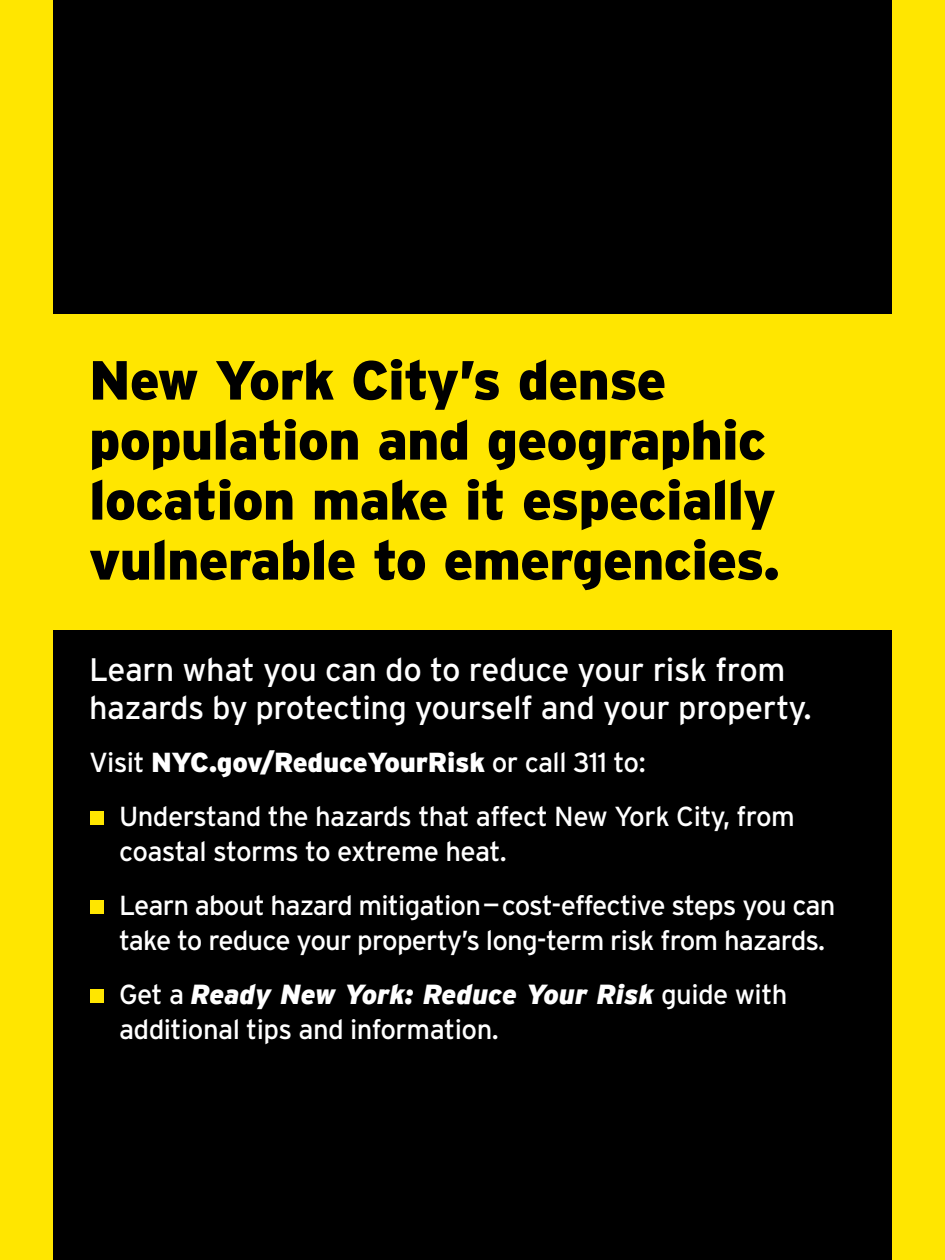
<style>
.page{position:relative;width:945px;height:1260px;background:#000}
.page>*{position:absolute;margin:0;border:0;box-sizing:border-box;transform-origin:0 0}
.t1{font:900 55px/60px "Interstate";letter-spacing:-.015em;color:#000}
.t2{font:32.5px/37.5px "Interstate";letter-spacing:-.015em;color:#fff}
.t3{font:27.5px/53.8px "Interstate";letter-spacing:-.03em;color:#fff}
.s1{font-weight:900}
.s2{font-weight:900;font-style:italic}
</style>
<div class="page">
<div style="left:0;top:315px;width:945px;height:315px;background:#ffe600"></div>
<div style="left:0;top:0;width:53px;height:1260px;background:#ffe600"></div>
<div style="left:892px;top:0;width:53px;height:1260px;background:#ffe600"></div>
<div style="left:90px;top:812px;width:13px;height:13px;background:#ffe600"></div>
<div style="left:90px;top:901px;width:13px;height:13px;background:#ffe600"></div>
<div style="left:90px;top:989px;width:13px;height:13px;background:#ffe600"></div>
<h1 class="t1" style="left:89px;top:350px;width:693px">New York City’s dense population and geographic location make it especially vulnerable to emergencies.</h1>
<p class="t2" style="left:89px;top:651px;width:724px">Learn what you can do to reduce your risk from hazards by protecting yourself and your property.</p>
<p class="t3" style="left:119px;top:736px;width:677px;text-indent:-30px">Visit <span class="s1">NYC.gov/ReduceYourRisk</span> or call 311 to:<br>Understand the hazards that affect New York City, from</p>
<p class="t3" style="left:119px;top:824px;width:718px">coastal storms to extreme heat.<br>Learn about hazard mitigation—cost-effective steps you can</p>
<p class="t3" style="left:119px;top:913px;width:708px">take to reduce your property’s long-term risk from hazards.<br>Get a <span class="s2">Ready New York: Reduce Your Risk</span> guide with</p>
<p class="t3" style="left:119px;top:1002px;width:381px">additional tips and information.</p>
</div>
